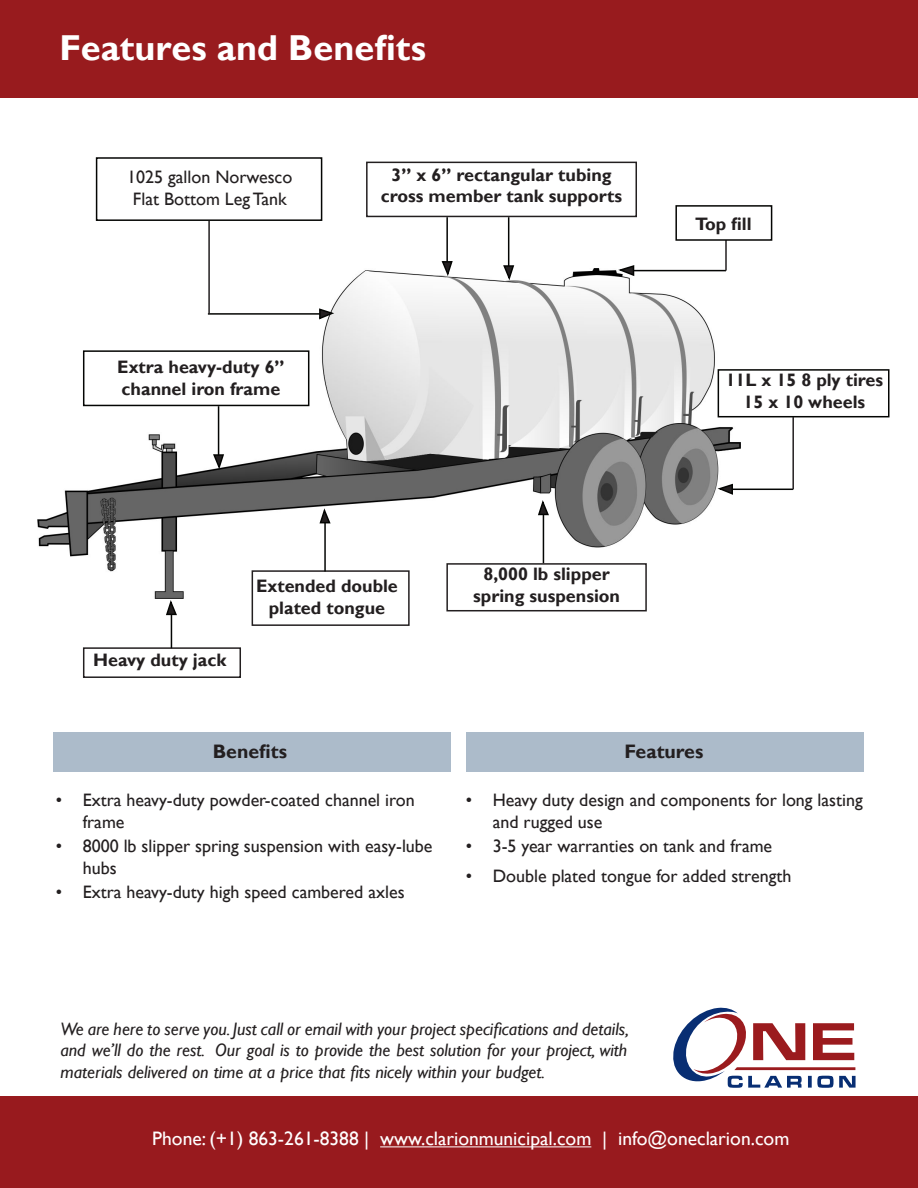
<style>
.page{position:relative;width:918px;height:1188px;background:#fff}
.page>*{position:absolute;margin:0;border:0;box-sizing:border-box;transform-origin:0 0}
.t1{font:700 36px "Gill Sans";color:#fff}
.t2{font:19.5px "Gill Sans";color:#fff}
.t3{font:700 19.5px "Gill Sans";color:#231f20}
.t4{font:18px/21.6px "Gill Sans";color:#231f20}
.t5{font:italic 18px/21.6px "Gill Sans";color:#231f20;text-align:justify}
.t6{font:700 18px/21.6px "Gill Sans";color:#231f20}
</style>
<div class="page">
<div style="left:96px;top:157px;width:226px;height:64px;border:2px solid #040503"></div>
<div style="left:0;top:0;width:918px;height:97px;background:#981b1e"></div>
<div style="left:0;top:1096px;width:918px;height:92px;background:#981a1e"></div>
<hr style="left:380px;top:1146px;width:211px;height:1px;background:#fff">
<div style="left:53px;top:732px;width:397px;height:39px;background:#acbbca"></div>
<div style="left:467px;top:732px;width:397px;height:39px;background:#acbbca"></div>
<svg style="left:673px;top:1007px;width:183px;height:81px"></svg>
<img style="left:37px;top:269px;width:703px;height:329px">
<hr style="left:208px;top:313px;width:112px;height:2px;background:#040503">
<svg style="left:318px;top:307px;width:16px;height:14px"></svg>
<hr style="left:208px;top:221px;width:2px;height:93px;background:#231f20">
<div style="left:83px;top:350px;width:226px;height:56px;border:2px solid #040503"></div>
<hr style="left:218px;top:406px;width:1px;height:49px;background:#040503">
<svg style="left:212px;top:454px;width:13px;height:15px"></svg>
<hr style="left:446px;top:217px;width:2px;height:45px;background:#040503">
<svg style="left:440px;top:260px;width:14px;height:16px"></svg>
<hr style="left:508px;top:217px;width:1px;height:49px;background:#040503">
<svg style="left:502px;top:265px;width:13px;height:15px"></svg>
<div style="left:366px;top:162px;width:271px;height:55px;border:2px solid #231f20"></div>
<hr style="left:633px;top:270px;width:93px;height:1px;background:#040503">
<svg style="left:619px;top:265px;width:16px;height:12px"></svg>
<hr style="left:725px;top:240px;width:2px;height:31px;background:#231f20">
<div style="left:675px;top:205px;width:97px;height:36px;border:2px solid #040503"></div>
<hr style="left:732px;top:489px;width:61px;height:1px;background:#040503">
<svg style="left:718px;top:483px;width:16px;height:13px"></svg>
<hr style="left:792px;top:417px;width:2px;height:72px;background:#231f20">
<div style="left:718px;top:369px;width:172px;height:48px;border:2px solid #040503"></div>
<hr style="left:543px;top:514px;width:1px;height:49px;background:#040503">
<svg style="left:537px;top:500px;width:13px;height:16px"></svg>
<div style="left:446px;top:563px;width:201px;height:48px;border:2px solid #231f20"></div>
<div style="left:252px;top:570px;width:158px;height:56px;border:2px solid #231f20"></div>
<hr style="left:324px;top:523px;width:2px;height:49px;background:#040503">
<svg style="left:318px;top:509px;width:14px;height:15px"></svg>
<div style="left:83px;top:647px;width:158px;height:31px;border:2px solid #231f20"></div>
<hr style="left:171px;top:614px;width:1px;height:34px;background:#040503">
<svg style="left:166px;top:600px;width:11px;height:16px"></svg>
<p class="t1" style="left:59px;top:26px;width:368px">Features and Benefits</p>
<p class="t4" style="left:127px;top:167px;width:167px;text-align:center">1025 gallon Norwesco<br>Flat Bottom Leg Tank</p>
<p class="t6" style="left:391px;top:164px;width:222px">3” x 6” rectangular tubing</p>
<p class="t6" style="left:381px;top:186px;width:243px">cross member tank supports</p>
<p class="t6" style="left:117px;top:357px;width:169px">Extra heavy-duty 6” channel iron frame</p>
<p class="t6" style="left:93px;top:649px;width:135px">Heavy duty jack</p>
<p class="t6" style="left:256px;top:576px;width:143px">Extended double</p>
<p class="t6" style="left:269px;top:597px;width:118px">plated tongue</p>
<p class="t6" style="left:483px;top:564px;width:128px">8,000 lb slipper</p>
<p class="t6" style="left:473px;top:585px;width:148px">spring suspension</p>
<p class="t6" style="left:695px;top:213px;width:58px">Top fill</p>
<p class="t6" style="left:726px;top:370px;width:159px">11L x 15 8 ply tires</p>
<p class="t6" style="left:744px;top:391px;width:123px">15 x 10 wheels</p>
<p class="t3" style="left:213px;top:739px;width:76px">Benefits</p>
<p class="t4" style="left:83px;top:790px;width:334px;text-indent:-27px">• Extra heavy-duty powder-coated channel iron frame</p>
<p class="t4" style="left:83px;top:836px;width:351px;text-indent:-27px">• 8000 lb slipper spring suspension with easy-lube hubs</p>
<p class="t4" style="left:56px;top:882px;width:350px">• Extra heavy-duty high speed cambered axles</p>
<p class="t3" style="left:624px;top:739px;width:81px">Features</p>
<p class="t4" style="left:493px;top:790px;width:372px;text-indent:-27px">• Heavy duty design and components for long lasting and rugged use</p>
<p class="t4" style="left:466px;top:836px;width:308px">• 3-5 year warranties on tank and frame</p>
<p class="t4" style="left:466px;top:866px;width:327px">• Double plated tongue for added strength</p>
<p class="t5" style="left:60px;top:1018px;width:570px">We are here to serve you. Just call or email with your project specifications and details, and we’ll do the rest. Our goal is to provide the best solution for your project, with materials delivered on time at a price that fits nicely within your budget.</p>
<p class="t2" style="left:152px;top:1128px;width:639px">Phone: (+1) 863-261-8388 | www.clarionmunicipal.com | info@oneclarion.com</p>
</div>
